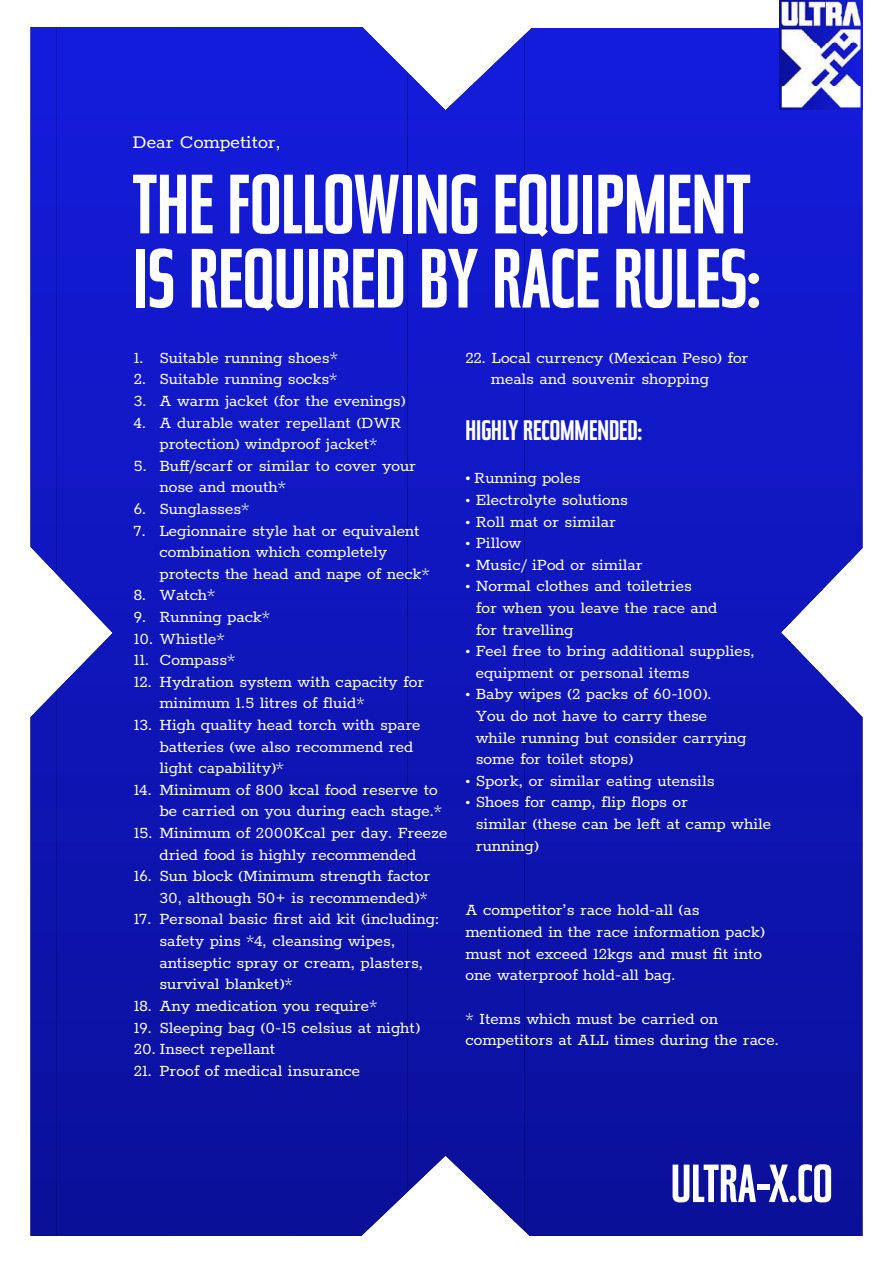
<style>
.page{position:relative;width:893px;height:1263px;background:#fff}
.page>*{position:absolute;margin:0;border:0;box-sizing:border-box;transform-origin:0 0}
.t1{font:500 84.45px/74.1px "Tasse";color:#fff}
.t2{font:500 54px "Tasse";color:#fff}
.t3{font:500 28.5px "Tasse";color:#fff}
.t4{font:20.7px "Rokkitt";color:#fff}
.t5{font:18px/21.6px "Rokkitt";color:#fff}
.s1{font-family:"Myriad Pro"}
</style>
<div class="page">
<img style="left:525px;top:28px;width:337px;height:1208px">
<img style="left:408px;top:35px;width:117px;height:1196px">
<img style="left:30px;top:27px;width:378px;height:1209px">
<img style="left:779px;top:0;width:83px;height:109px">
<p class="t4" style="left:133px;top:135px;width:150px">Dear Competitor,</p>
<h1 class="t1" style="left:133px;top:167px;width:629px">THE FOLLOWING EQUIPMENT<br>IS REQUIRED BY RACE RULES:</h1>
<p class="t5" style="left:134px;top:348px;width:205px">1. Suitable running shoes*</p>
<p class="t5" style="left:134px;top:370px;width:205px">2. Suitable running socks*</p>
<p class="t5" style="left:134px;top:391px;width:273px">3. A warm jacket (for the evenings)</p>
<p class="t5" style="left:134px;top:413px;width:269px;text-align:center">4. A durable water repellant (DWR protection) windproof jacket*</p>
<p class="t5" style="left:159px;top:454px;width:258px;text-indent:-26px">5. Buff/scarf or similar to cover your nose and mouth*</p>
<p class="t5" style="left:134px;top:499px;width:117px">6. Sunglasses*</p>
<p class="t5" style="left:159px;top:518px;width:272px;text-indent:-26px">7. Legionnaire style hat or equivalent combination which completely protects the head and nape of neck*</p>
<p class="t5" style="left:134px;top:586px;width:83px">8. Watch*</p>
<p class="t5" style="left:134px;top:607px;width:138px">9. Running pack*</p>
<p class="t5" style="left:134px;top:629px;width:92px">10. Whistle*</p>
<p class="t5" style="left:134px;top:651px;width:103px">11. Compass*</p>
<p class="t5" style="left:159px;top:670px;width:266px;text-indent:-26px">12. Hydration system with capacity for minimum 1.5 litres of fluid*</p>
<p class="t5" style="left:159px;top:713px;width:263px;text-indent:-26px">13. High quality head torch with spare batteries (we also recommend red light capability)*</p>
<p class="t5" style="left:134px;top:780px;width:310px;text-align:right">14. Minimum of 800 kcal food reserve to be carried on you during each stage.*</p>
<p class="t5" style="left:134px;top:821px;width:315px;text-align:center">15. Minimum of 2000Kcal per day. Freeze dried food is highly recommended</p>
<p class="t5" style="left:134px;top:867px;width:298px;text-align:right">16. Sun block (Minimum strength factor<br>30, although 50+ is recommended)*</p>
<p class="t5" style="left:159px;top:907px;width:281px;text-indent:-26px">17. Personal basic first aid kit (including: safety pins *4, cleansing wipes, antiseptic spray or cream, plasters, survival blanket)*</p>
<p class="t5" style="left:134px;top:994px;width:245px">18. Any medication you require*</p>
<p class="t5" style="left:134px;top:1018px;width:288px">19. Sleeping bag (0-15 celsius at night)</p>
<p class="t5" style="left:134px;top:1039px;width:143px">20. Insect repellant</p>
<p class="t5" style="left:134px;top:1061px;width:228px">21. Proof of medical insurance</p>
<p class="t5" style="left:491px;top:346px;width:259px;text-indent:-26px">22. Local currency (Mexican Peso) for meals and souvenir shopping</p>
<h3 class="t3" style="left:465px;top:414px;width:178px">HIGHLY RECOMMENDED:</h3>
<p class="t5" style="left:465px;top:469px;width:117px"><span class="s1">•</span> Running poles</p>
<p class="t5" style="left:465px;top:488px;width:164px">• Electrolyte solutions</p>
<p class="t5" style="left:465px;top:512px;width:152px">• Roll mat or similar</p>
<p class="t5" style="left:465px;top:534px;width:58px">• Pillow</p>
<p class="t5" style="left:465px;top:553px;width:179px">• Music/ iPod or similar</p>
<p class="t5" style="left:476px;top:577px;width:243px;text-indent:-10px">• Normal clothes and toiletries for when you leave the race and for travelling</p>
<p class="t5" style="left:476px;top:639px;width:281px;text-indent:-10px">• Feel free to bring additional supplies, equipment or personal items</p>
<p class="t5" style="left:476px;top:682px;width:272px;text-indent:-10px">• Baby wipes (2 packs of 60-100).<br>You do not have to carry these while running but consider carrying some for toilet stops)</p>
<p class="t5" style="left:465px;top:771px;width:251px">• Spork, or similar eating utensils</p>
<p class="t5" style="left:476px;top:793px;width:297px;text-indent:-10px">• Shoes for camp, flip flops or<br>similar (these can be left at camp while running)</p>
<p class="t5" style="left:465px;top:901px;width:301px">A competitor’s race hold-all (as mentioned in the race information pack) must not exceed 12kgs and must fit into one waterproof hold-all bag.</p>
<p class="t5" style="left:465px;top:1009px;width:315px">* Items which must be carried on competitors at ALL times during the race.</p>
<h2 class="t2" style="left:671px;top:1152px;width:163px">ULTRA-X.CO</h2>
</div>
